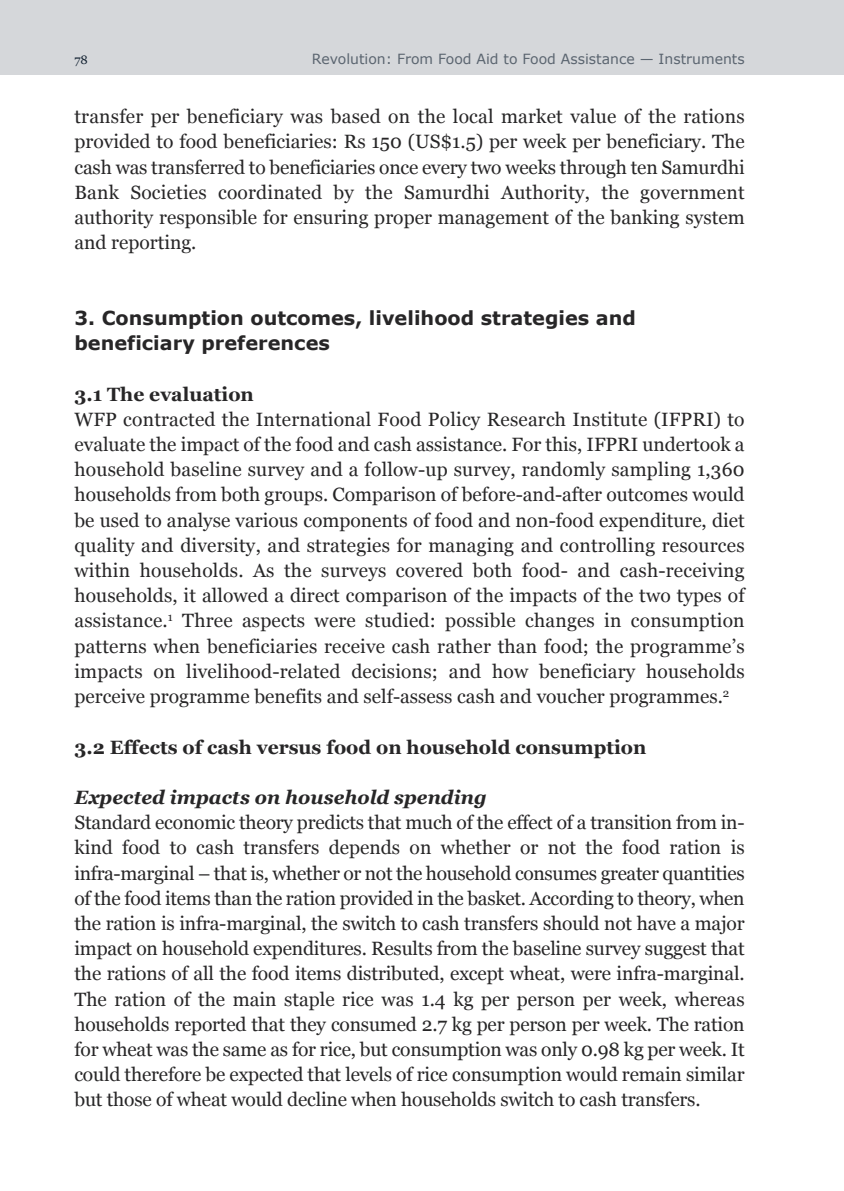
<style>
.page{position:relative;width:844px;height:1191px;background:#fff}
.page>*{position:absolute;margin:0;border:0;box-sizing:border-box;transform-origin:0 0}
.t1{font:19.25px/25.2px "Georgia";color:#272627;text-align:justify}
.t2{font:700 19.25px/25.2px "Verdana";color:#272627}
.t3{font:700 19.25px "Georgia";color:#272627}
.t4{font:italic 700 19.25px "Georgia";color:#272627}
.t5{font:14px "Verdana";color:#5b6570}
.t6{font:12.25px "Georgia";color:#142333}
</style>
<div class="page">
<div style="left:0;top:0;width:843px;height:74px;background:#d5d7da"></div>
<p class="t6" style="left:74px;top:53px;width:15px">78</p>
<p class="t5" style="left:312px;top:49px;width:434px">Revolution: From Food Aid to Food Assistance — Instruments</p>
<p class="t1" style="left:74px;top:104px;width:671px">transfer per beneficiary was based on the local market value of the rations provided to food beneficiaries: Rs 150 (US$1.5) per week per beneficiary. The cash was transferred to beneficiaries once every two weeks through ten Samurdhi Bank Societies coordinated by the Samurdhi Authority, the government authority responsible for ensuring proper management of the banking system and reporting.</p>
<p class="t2" style="left:74px;top:305px;width:563px">3. Consumption outcomes, livelihood strategies and beneficiary preferences</p>
<p class="t3" style="left:74px;top:383px;width:181px">3.1 The evaluation</p>
<p class="t1" style="left:74px;top:406px;width:671px">WFP contracted the International Food Policy Research Institute (IFPRI) to evaluate the impact of the food and cash assistance. For this, IFPRI undertook a household baseline survey and a follow-up survey, randomly sampling 1,360 households from both groups. Comparison of before-and-after outcomes would be used to analyse various components of food and non-food expenditure, diet quality and diversity, and strategies for managing and controlling resources within households. As the surveys covered both food- and cash-receiving households, it allowed a direct comparison of the impacts of the two types of assistance.<sup>1</sup> Three aspects were studied: possible changes in consumption patterns when beneficiaries receive cash rather than food; the programme’s impacts on livelihood-related decisions; and how beneficiary households perceive programme benefits and self-assess cash and voucher programmes.<sup>2</sup></p>
<p class="t3" style="left:74px;top:736px;width:573px">3.2 Effects of cash versus food on household consumption</p>
<p class="t4" style="left:74px;top:786px;width:413px">Expected impacts on household spending</p>
<p class="t1" style="left:74px;top:810px;width:671px">Standard economic theory predicts that much of the effect of a transition from in&shy;kind food to cash transfers depends on whether or not the food ration is infra-marginal – that is, whether or not the household consumes greater quantities of the food items than the ration provided in the basket. According to theory, when the ration is infra-marginal, the switch to cash transfers should not have a major impact on household expenditures. Results from the baseline survey suggest that the rations of all the food items distributed, except wheat, were infra-marginal.<br>The ration of the main staple rice was 1.4 kg per person per week, whereas households reported that they consumed 2.7 kg per person per week. The ration for wheat was the same as for rice, but consumption was only 0.98 kg per week. It could therefore be expected that levels of rice consumption would remain similar but those of wheat would decline when households switch to cash transfers.</p>
</div>
